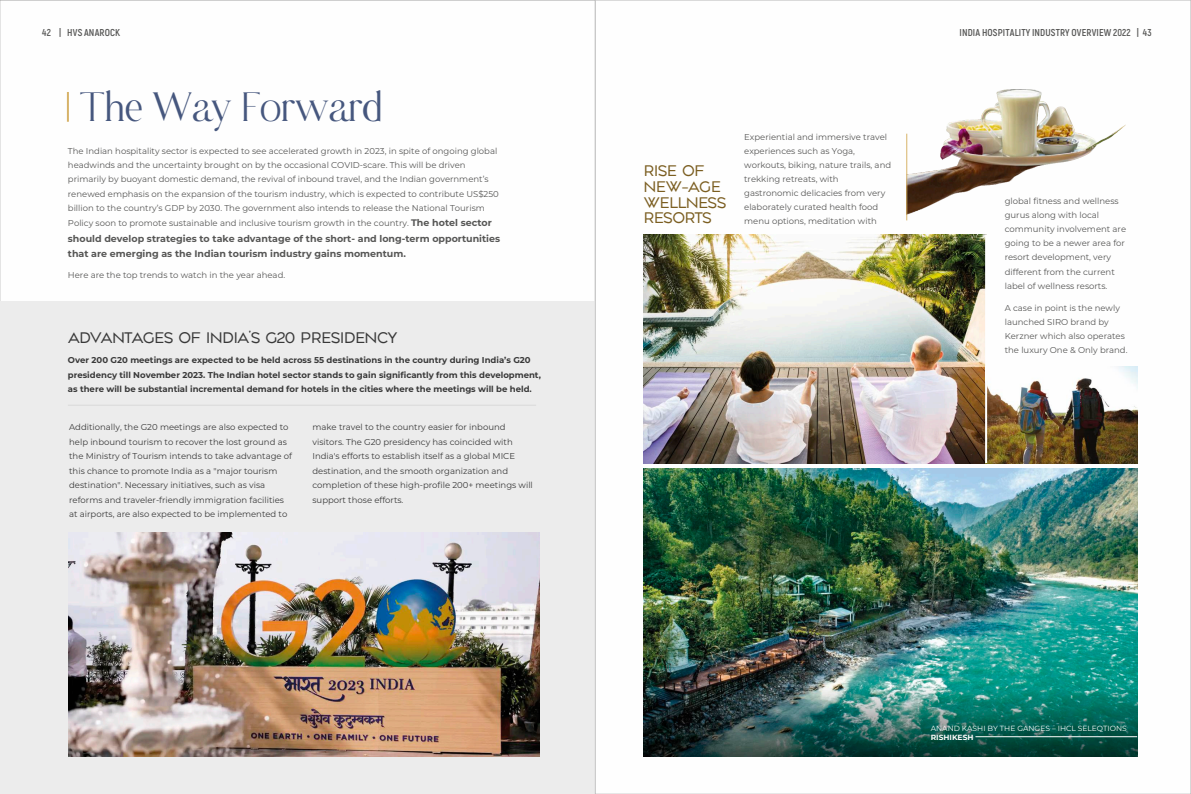
<style>
.page{position:relative;width:1191px;height:794px;background:#fff}
.page>*{position:absolute;margin:0;border:0;box-sizing:border-box;transform-origin:0 0}
.t1{font:38.1px "Naibo";letter-spacing:-.015em;color:#46577e}
.t2{font:16px "Along Sanss 2";letter-spacing:-.04em;color:#393939}
.t3{font:16px/15.6px "Along Sanss 2";letter-spacing:-.04em;color:#7b5e21}
.t4{font:700 10px "Akrobat";letter-spacing:.015em;color:#565655}
.t5{font:700 9.5px/15.7px "Montserrat";color:#565655}
.t6{font:8.5px/14.1px "Montserrat";color:#565655}
.t7{font:8.5px/14.5px "Montserrat";color:#393939}
.t8{font:700 8.5px/14.5px "Montserrat";color:#393939}
.t9{font:7.5px "Montserrat";color:#fefefe}
.t10{font:700 7.5px "Montserrat";color:#fefefe}
.s1{font-weight:700;font-size:9.5px}
</style>
<div class="page">
<div style="left:0;top:301px;width:595px;height:493px;background:#ececec"></div>
<svg style="left:595px;top:0;width:596px;height:794px"></svg>
<hr style="left:67px;top:92px;width:2px;height:30px;background:#d7b369">
<img style="left:69px;top:532px;width:471px;height:224px">
<hr style="left:68px;top:405px;width:468px;height:1px;background:#d9d9d9">
<img style="left:906px;top:89px;width:220px;height:125px">
<img style="left:644px;top:235px;width:341px;height:228px">
<img style="left:644px;top:469px;width:493px;height:287px">
<img style="left:987px;top:366px;width:150px;height:97px">
<hr style="left:985px;top:235px;width:2px;height:228px;background:#fefefe">
<hr style="left:975px;top:736px;width:162px;height:1px;background:#fefefe">
<hr style="left:906px;top:134px;width:1px;height:86px;background:#d7b369">
<p class="t4" style="left:42px;top:26px;width:79px">42 | HVS ANAROCK</p>
<p class="t4" style="left:959px;top:26px;width:193px">INDIA HOSPITALITY INDUSTRY OVERVIEW 2022 | 43</p>
<h1 class="t1" style="left:81px;top:91px;width:304px">The Way Forward</h1>
<p class="t6" style="left:68px;top:144px;width:432px">The Indian hospitality sector is expected to see accelerated growth in 2023, in spite of ongoing global headwinds and the uncertainty brought on by the occasional COVID-scare. This will be driven primarily by buoyant domestic demand, the revival of inbound travel, and the Indian government’s renewed emphasis on the expansion of the tourism industry, which is expected to contribute US$250 billion to the country’s GDP by 2030. The government also intends to release the National Tourism</p>
<p class="t6" style="left:68px;top:216px;width:425px">Policy soon to promote sustainable and inclusive tourism growth in the country. <span class="s1">The hotel sector</span></p>
<p class="t5" style="left:68px;top:230px;width:434px">should develop strategies to take advantage of the short- and long-term opportunities that are emerging as the Indian tourism industry gains momentum.</p>
<p class="t6" style="left:68px;top:267px;width:219px">Here are the top trends to watch in the year ahead.</p>
<h2 class="t2" style="left:68px;top:328px;width:331px">ADVANTAGES OF INDIA’S G20 PRESIDENCY</h2>
<p class="t8" style="left:68px;top:353px;width:474px">Over 200 G20 meetings are expected to be held across 55 destinations in the country during India’s G20 presidency till November 2023. The Indian hotel sector stands to gain significantly from this development, as there will be substantial incremental demand for hotels in the cities where the meetings will be held.</p>
<p class="t7" style="left:69px;top:420px;width:224px">Additionally, the G20 meetings are also expected to help inbound tourism to recover the lost ground as the Ministry of Tourism intends to take advantage of this chance to promote India as a "major tourism destination". Necessary initiatives, such as visa reforms and traveler-friendly immigration facilities at airports, are also expected to be implemented to</p>
<p class="t7" style="left:312px;top:420px;width:222px">make travel to the country easier for inbound visitors. The G20 presidency has coincided with India's efforts to establish itself as a global MICE destination, and the smooth organization and completion of these high-profile 200+ meetings will support those efforts.</p>
<h2 class="t3" style="left:643px;top:163px;width:85px">RISE OF<br>NEW-AGE<br>WELLNESS<br>RESORTS</h2>
<p class="t6" style="left:744px;top:130px;width:148px">Experiential and immersive travel experiences such as Yoga, workouts, biking, nature trails, and trekking retreats, with gastronomic delicacies from very elaborately curated health food menu options, meditation with</p>
<p class="t6" style="left:1004px;top:194px;width:123px">global fitness and wellness gurus along with local community involvement are going to be a newer area for resort development, very different from the current label of wellness resorts.</p>
<p class="t6" style="left:1004px;top:301px;width:124px">A case in point is the newly launched SIRO brand by<br>Kerzner which also operates the luxury One &amp; Only brand.</p>
<p class="t9" style="left:930px;top:724px;width:197px">ANAND KASHI BY THE GANGES – IHCL SELEQTIONS</p>
<p class="t10" style="left:930px;top:732px;width:44px">RISHIKESH</p>
</div>
